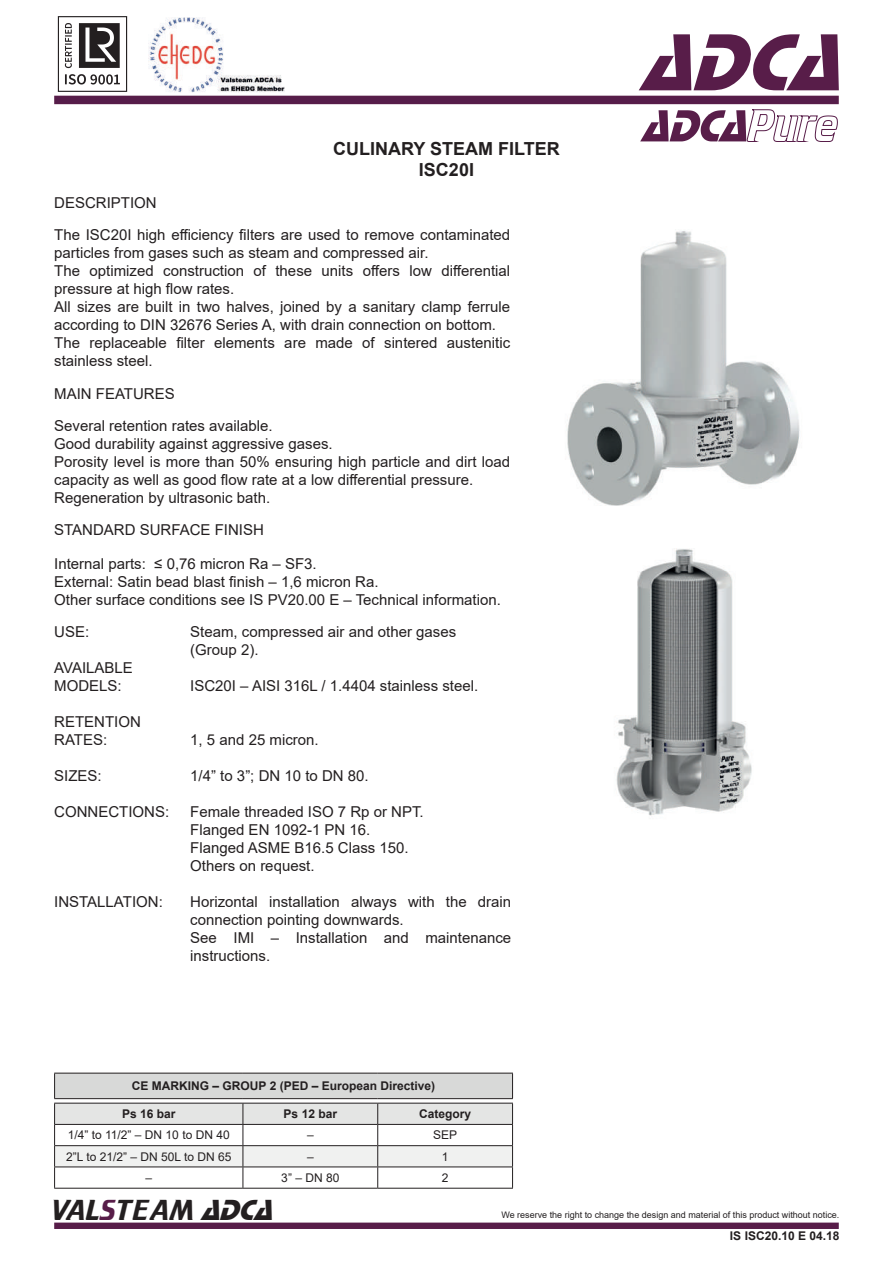
<style>
.page{position:relative;width:893px;height:1263px;background:#fff}
.page>*{position:absolute;margin:0;border:0;box-sizing:border-box;transform-origin:0 0}
.t1{font:italic 84px "Stop D";color:#581d49}
.t2{font:30px "Trekker";color:#231f20}
.t3{font:700 18px/21.6px "Arial";color:#231f20;text-align:center}
.t4{font:15px/18px "Arial";color:#231f20}
.t5{font:700 12px "Arial";color:#231f20}
.t6{font:12px "Arial";color:#231f20}
.t7{font:9px "Arial";color:#231f20}
.s1{color:#581d49}
.s2{font-family:"Stop D";font-style:italic}
</style>
<div class="page">
<div style="left:54px;top:96px;width:785px;height:8px;background:#561d4a"></div>
<div style="left:54px;top:1222px;width:785px;height:7px;background:#581d49;border:2px solid #581d49"></div>
<img style="left:57px;top:16px;width:71px;height:76px">
<svg style="left:640px;top:110px;width:198px;height:31px"></svg>
<img style="left:149px;top:17px;width:136px;height:75px">
<hr style="left:54px;top:1188px;width:189px;height:1px;background:#231f20">
<hr style="left:243px;top:1188px;width:135px;height:1px;background:#231f20">
<hr style="left:378px;top:1188px;width:135px;height:1px;background:#231f20">
<svg style="left:54px;top:1073px;width:459px;height:115px"></svg>
<hr style="left:54px;top:1124px;width:189px;height:1px;background:#231f20">
<hr style="left:243px;top:1124px;width:135px;height:1px;background:#231f20">
<hr style="left:378px;top:1124px;width:135px;height:1px;background:#231f20">
<img style="left:616px;top:548px;width:136px;height:268px">
<img style="left:566px;top:230px;width:234px;height:276px">
<p class="t4" style="left:54px;top:194px;width:104px">DESCRIPTION</p>
<p class="t3" style="left:333px;top:138px;width:228px">CULINARY STEAM FILTER<br>ISC20I</p>
<p class="t4" style="left:54px;top:226px;width:458px">The ISC20I high efficiency filters are used to remove contaminated particles from gases such as steam and compressed air.<br>The optimized construction of these units offers low differential pressure at high flow rates.<br>All sizes are built in two halves, joined by a sanitary clamp ferrule according to DIN 32676 Series A, with drain connection on bottom.<br>The replaceable filter elements are made of sintered austenitic stainless steel.</p>
<p class="t4" style="left:54px;top:384px;width:122px">MAIN FEATURES</p>
<p class="t4" style="left:54px;top:416px;width:458px">Several retention rates available.<br>Good durability against aggressive gases.<br>Porosity level is more than 50% ensuring high particle and dirt load capacity as well as good flow rate at a low differential pressure.<br>Regeneration by ultrasonic bath.</p>
<p class="t4" style="left:54px;top:521px;width:211px">STANDARD SURFACE FINISH</p>
<p class="t4" style="left:54px;top:554px;width:448px">Internal parts: ≤ 0,76 micron Ra – SF3.<br>External: Satin bead blast finish – 1,6 micron Ra.<br>Other surface conditions see IS PV20.00 E – Technical information.</p>
<p class="t4" style="left:54px;top:623px;width:37px">USE:</p>
<p class="t4" style="left:54px;top:659px;width:80px">AVAILABLE<br>MODELS:</p>
<p class="t4" style="left:54px;top:713px;width:88px">RETENTION<br>RATES:</p>
<p class="t4" style="left:54px;top:767px;width:49px">SIZES:</p>
<p class="t4" style="left:54px;top:803px;width:117px">CONNECTIONS:</p>
<p class="t4" style="left:54px;top:893px;width:110px">INSTALLATION:</p>
<p class="t4" style="left:190px;top:623px;width:267px">Steam, compressed air and other gases (Group 2).</p>
<p class="t4" style="left:190px;top:677px;width:289px">ISC20I – AISI 316L / 1.4404 stainless steel.</p>
<p class="t4" style="left:190px;top:731px;width:130px">1, 5 and 25 micron.</p>
<p class="t4" style="left:190px;top:767px;width:180px">1/4” to 3”; DN 10 to DN 80.</p>
<p class="t4" style="left:190px;top:803px;width:235px">Female threaded ISO 7 Rp or NPT.<br>Flanged EN 1092-1 PN 16.<br>Flanged ASME B16.5 Class 150.<br>Others on request.</p>
<p class="t4" style="left:190px;top:893px;width:323px">Horizontal installation always with the drain connection pointing downwards.<br>See IMI – Installation and maintenance instructions.</p>
<p class="t5" style="left:132px;top:1077px;width:305px">CE MARKING – GROUP 2 (PED – European Directive)</p>
<p class="t5" style="left:122px;top:1105px;width:55px">Ps 16 bar</p>
<p class="t5" style="left:284px;top:1105px;width:55px">Ps 12 bar</p>
<p class="t5" style="left:419px;top:1105px;width:54px">Category</p>
<p class="t6" style="left:68px;top:1127px;width:163px">1/4” to 11/2” – DN 10 to DN 40</p>
<p class="t6" style="left:307px;top:1127px;width:8px">–</p>
<p class="t6" style="left:433px;top:1127px;width:26px">SEP</p>
<p class="t6" style="left:66px;top:1148px;width:167px">2”L to 21/2” – DN 50L to DN 65</p>
<p class="t6" style="left:307px;top:1148px;width:8px">–</p>
<p class="t6" style="left:442px;top:1148px;width:8px">1</p>
<p class="t6" style="left:145px;top:1169px;width:8px">–</p>
<p class="t6" style="left:281px;top:1169px;width:60px">3” – DN 80</p>
<p class="t6" style="left:442px;top:1169px;width:8px">2</p>
<h1 class="t1" style="left:640px;top:14px;width:227px">ADCA</h1>
<h2 class="t2" style="left:51px;top:1193px;width:232px">VAL<span class="s1">S</span>TEAM <span class="s2">ADCA</span></h2>
<p class="t7" style="left:501px;top:1209px;width:340px">We reserve the right to change the design and material of this product without notice.</p>
<p class="t5" style="left:730px;top:1227px;width:111px">IS ISC20.10 E 04.18</p>
</div>
